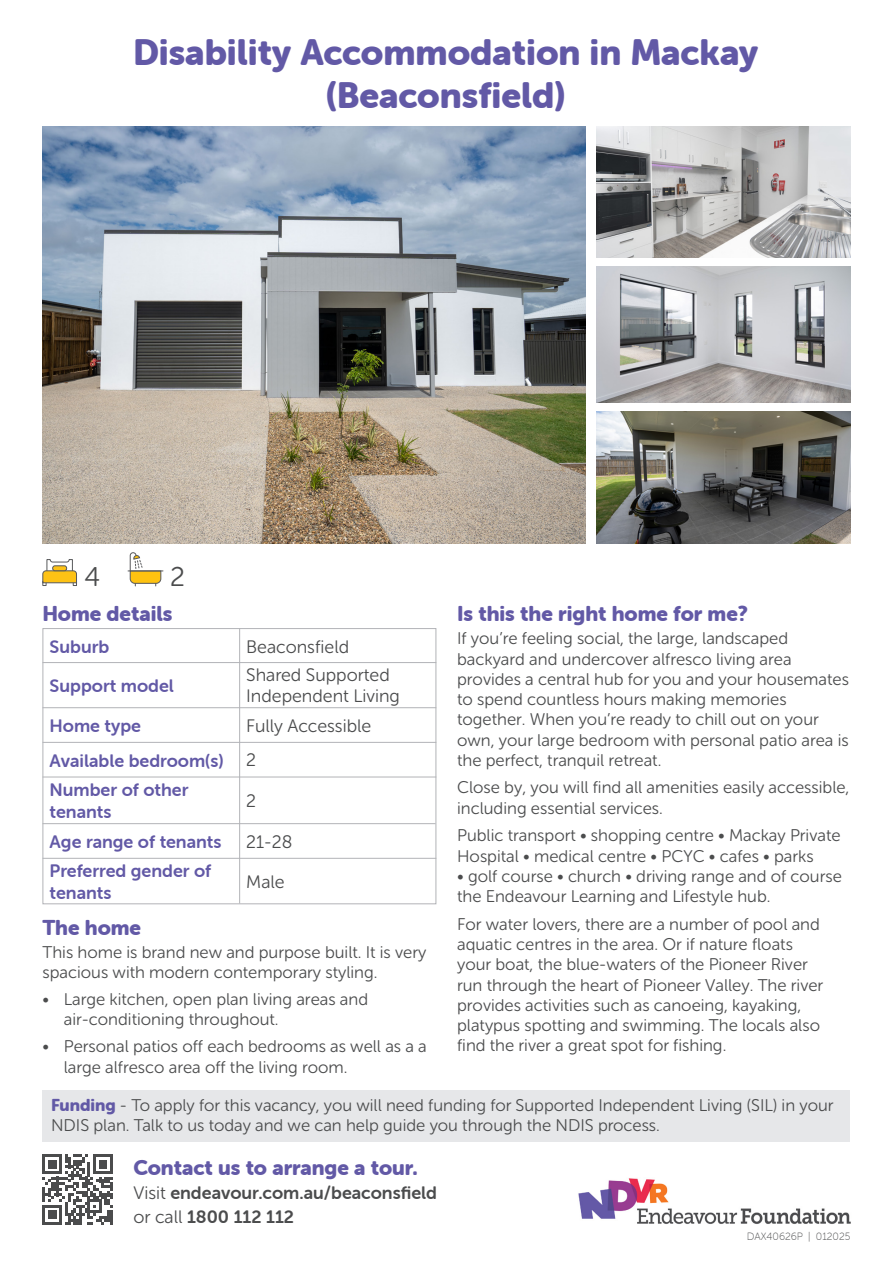
<style>
.page{position:relative;width:893px;height:1263px;background:#fff}
.page>*{position:absolute;margin:0;border:0;box-sizing:border-box;transform-origin:0 0}
.Title-h1{font:36px/43.2px "Museo Sans Rounded 900";color:#6259a6;text-align:center}
.bed_bath_numbers{font:27px "Museo Sans Rounded 300";color:#4b4c4d}
.Paragraph_heading-h2{font:21px "Museo Sans Rounded 900";color:#6259a6}
.Table_-_Catagory_Text{font:18px/21.6px "Museo Sans Rounded 700";color:#6259a6}
.Table_-_Answer_Text{font:18px/21px "Museo Sans Rounded 300";color:#4b4c4d}
.Contact_Hyperlink-p{font:18px/24px "Museo Sans Rounded 700";color:#4b4c4d}
.Body_Text-p{font:16.8px/20.2px "Museo Sans Rounded 300";color:#4b4c4d}
.Body_Text_-_bullets{font:16.8px/20.1px "Museo Sans Rounded 300";color:#4b4c4d}
.t1{font:10.5px "Museo Sans Rounded 100";color:#4b4c4d}
.s1{font-family:"Museo Sans Rounded 900";color:#6259a6}
.s2{font-family:"Museo Sans Rounded 300"}
</style>
<div class="page">
<svg style="left:42px;top:628px;width:395px;height:276px"></svg>
<hr style="left:239px;top:628px;width:1px;height:275px;background:#b2b3b7">
<hr style="left:43px;top:707px;width:393px;height:1px;background:#b2b3b7">
<hr style="left:43px;top:742px;width:393px;height:1px;background:#b2b3b7">
<hr style="left:43px;top:823px;width:393px;height:1px;background:#b2b3b7">
<hr style="left:43px;top:858px;width:393px;height:1px;background:#b2b3b7">
<hr style="left:43px;top:662px;width:393px;height:1px;background:#b2b3b7">
<hr style="left:43px;top:777px;width:393px;height:1px;background:#b2b3b7">
<img style="left:43px;top:126px;width:542px;height:417px">
<img style="left:597px;top:126px;width:253px;height:132px">
<img style="left:597px;top:267px;width:253px;height:136px">
<img style="left:597px;top:412px;width:253px;height:131px">
<svg style="left:42px;top:559px;width:35px;height:27px"></svg>
<hr style="left:128px;top:570px;width:35px;height:1px;background:#58595b">
<svg style="left:129px;top:552px;width:33px;height:34px"></svg>
<div style="left:43px;top:1090px;width:807px;height:51px;background:#e6e7e9"></div>
<svg style="left:43px;top:1154px;width:70px;height:70px"></svg>
<img style="left:578px;top:1178px;width:273px;height:46px">
<h1 class="Title-h1" style="left:133px;top:31px;width:627px">Disability Accommodation in Mackay (Beaconsfield)</h1>
<h2 class="bed_bath_numbers" style="left:84px;top:562px;width:17px">4</h2>
<h2 class="bed_bath_numbers" style="left:170px;top:562px;width:16px">2</h2>
<h2 class="Paragraph_heading-h2" style="left:43px;top:601px;width:132px">Home details</h2>
<p class="Table_-_Catagory_Text" style="left:50px;top:636px;width:61px">Suburb</p>
<p class="Table_-_Answer_Text" style="left:246px;top:636px;width:104px">Beaconsfield</p>
<p class="Table_-_Catagory_Text" style="left:50px;top:675px;width:126px">Support model</p>
<p class="Table_-_Answer_Text" style="left:246px;top:664px;width:155px">Shared Supported<br>Independent Living</p>
<p class="Table_-_Catagory_Text" style="left:50px;top:715px;width:93px">Home type</p>
<p class="Table_-_Answer_Text" style="left:246px;top:715px;width:126px">Fully Accessible</p>
<p class="Table_-_Catagory_Text" style="left:50px;top:750px;width:175px">Available bedroom(s)</p>
<p class="Table_-_Answer_Text" style="left:246px;top:750px;width:11px">2</p>
<p class="Table_-_Catagory_Text" style="left:50px;top:779px;width:140px">Number of other tenants</p>
<p class="Table_-_Answer_Text" style="left:246px;top:790px;width:11px">2</p>
<p class="Table_-_Catagory_Text" style="left:50px;top:830px;width:173px">Age range of tenants</p>
<p class="Table_-_Answer_Text" style="left:246px;top:831px;width:48px">21-28</p>
<p class="Table_-_Catagory_Text" style="left:50px;top:860px;width:163px">Preferred gender of tenants</p>
<p class="Table_-_Answer_Text" style="left:246px;top:871px;width:40px">Male</p>
<h2 class="Paragraph_heading-h2" style="left:43px;top:915px;width:100px">The home</h2>
<p class="Body_Text_-_bullets" style="left:43px;top:943px;width:385px">This home is brand new and purpose built. It is very spacious with modern contemporary styling.</p>
<p class="Body_Text-p" style="left:64px;top:989px;width:306px;text-indent:-21px">• Large kitchen, open plan living areas and air-conditioning throughout.</p>
<p class="Body_Text-p" style="left:64px;top:1035px;width:364px;line-height:21px;text-indent:-21px">• Personal patios off each bedrooms as well as a a large alfresco area off the living room.</p>
<h2 class="Paragraph_heading-h2" style="left:457px;top:601px;width:292px">Is this the right home for me?</h2>
<p class="Body_Text-p" style="left:457px;top:628px;width:393px">If you’re feeling social, the large, landscaped backyard and undercover alfresco living area provides a central hub for you and your housemates to spend countless hours making memories together. When you’re ready to chill out on your own, your large bedroom with personal patio area is the perfect, tranquil retreat.</p>
<p class="Body_Text-p" style="left:457px;top:778px;width:394px">Close by, you will find all amenities easily accessible, including essential services.</p>
<p class="Body_Text-p" style="left:457px;top:826px;width:385px">Public transport • shopping centre • Mackay Private<br>Hospital • medical centre • PCYC • cafes • parks</p>
<p class="Body_Text-p" style="left:457px;top:866px;width:386px">• golf course • church • driving range and of course the Endeavour Learning and Lifestyle hub.</p>
<p class="Body_Text-p" style="left:457px;top:914px;width:368px">For water lovers, there are a number of pool and aquatic centres in the area. Or if nature floats your boat, the blue-waters of the Pioneer River run through the heart of Pioneer Valley. The river provides activities such as canoeing, kayaking, platypus spotting and swimming. The locals also find the river a great spot for fishing.</p>
<p class="Body_Text-p" style="left:51px;top:1095px;width:784px"><span class="s1">Funding</span> - To apply for this vacancy, you will need funding for Supported Independent Living (SIL) in your<br>NDIS plan. Talk to us today and we can help guide you through the NDIS process.</p>
<h2 class="Paragraph_heading-h2" style="left:133px;top:1156px;width:286px">Contact us to arrange a tour.</h2>
<p class="Contact_Hyperlink-p" style="left:133px;top:1181px;width:305px"><span class="s2">Visit</span> endeavour.com.au/beaconsfield <span class="s2">or call</span> 1800 112 112</p>
<p class="t1" style="left:747px;top:1231px;width:105px">DAX40626P | 012025</p>
</div>
